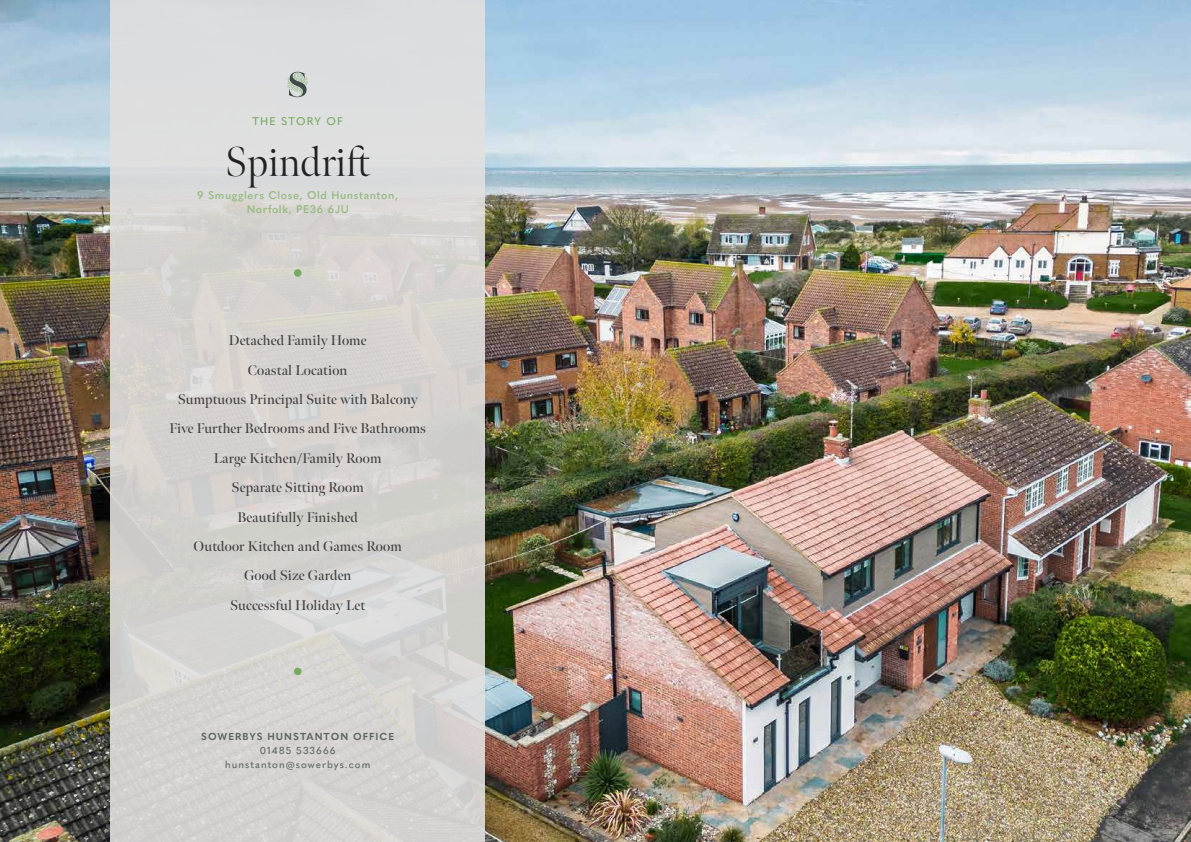
<style>
.page{position:relative;width:1191px;height:842px;background:#fff}
.page>*{position:absolute;margin:0;border:0;box-sizing:border-box;transform-origin:0 0}
.t1{font:300 41.5px "Meno Banner";color:#222223}
.t2{font:600 14px/29.3px "Meno Banner";letter-spacing:.01em;color:#434141;text-align:center}
.t3{font:600 11px/14px "Quasimoda";letter-spacing:.05em;color:#96ba81;text-align:center}
.t4{font:500 11px "Quasimoda";letter-spacing:.1em;color:#76aa62}
.t5{font:500 10px/14px "Quasimoda";letter-spacing:.1em;color:#5e6662;text-align:center}
.t6{font:700 10px "Quasimoda";letter-spacing:.1em;color:#5e6662}
</style>
<div class="page">
<img style="left:0;top:0;width:1191px;height:842px">
<div style="left:111px;top:0;width:374px;height:842px;background:linear-gradient(to right,#d6d5d3,#d7d6d4)"></div>
<div style="left:294px;top:269px;width:7px;height:8px;background:#76aa62;border-radius:50%"></div>
<div style="left:294px;top:668px;width:7px;height:7px;background:#76aa62;border-radius:50%"></div>
<svg style="left:287px;top:72px;width:21px;height:25px"></svg>
<p class="t4" style="left:252px;top:113px;width:92px">THE STORY OF</p>
<h1 class="t1" style="left:225px;top:137px;width:147px">Spindrift</h1>
<p class="t3" style="left:197px;top:188px;width:202px">9 Smugglers Close, Old Hunstanton,<br>Norfolk, PE36 6JU</p>
<p class="t2" style="left:169px;top:326px;width:258px">Detached Family Home<br>Coastal Location<br>Sumptuous Principal Suite with Balcony<br>Five Further Bedrooms and Five Bathrooms<br>Large Kitchen/Family Room<br>Separate Sitting Room<br>Beautifully Finished<br>Outdoor Kitchen and Games Room<br>Good Size Garden<br>Successful Holiday Let</p>
<p class="t6" style="left:201px;top:728px;width:194px">SOWERBYS HUNSTANTON OFFICE</p>
<p class="t5" style="left:225px;top:742px;width:147px">01485 533666 hunstanton@sowerbys.com</p>
</div>
